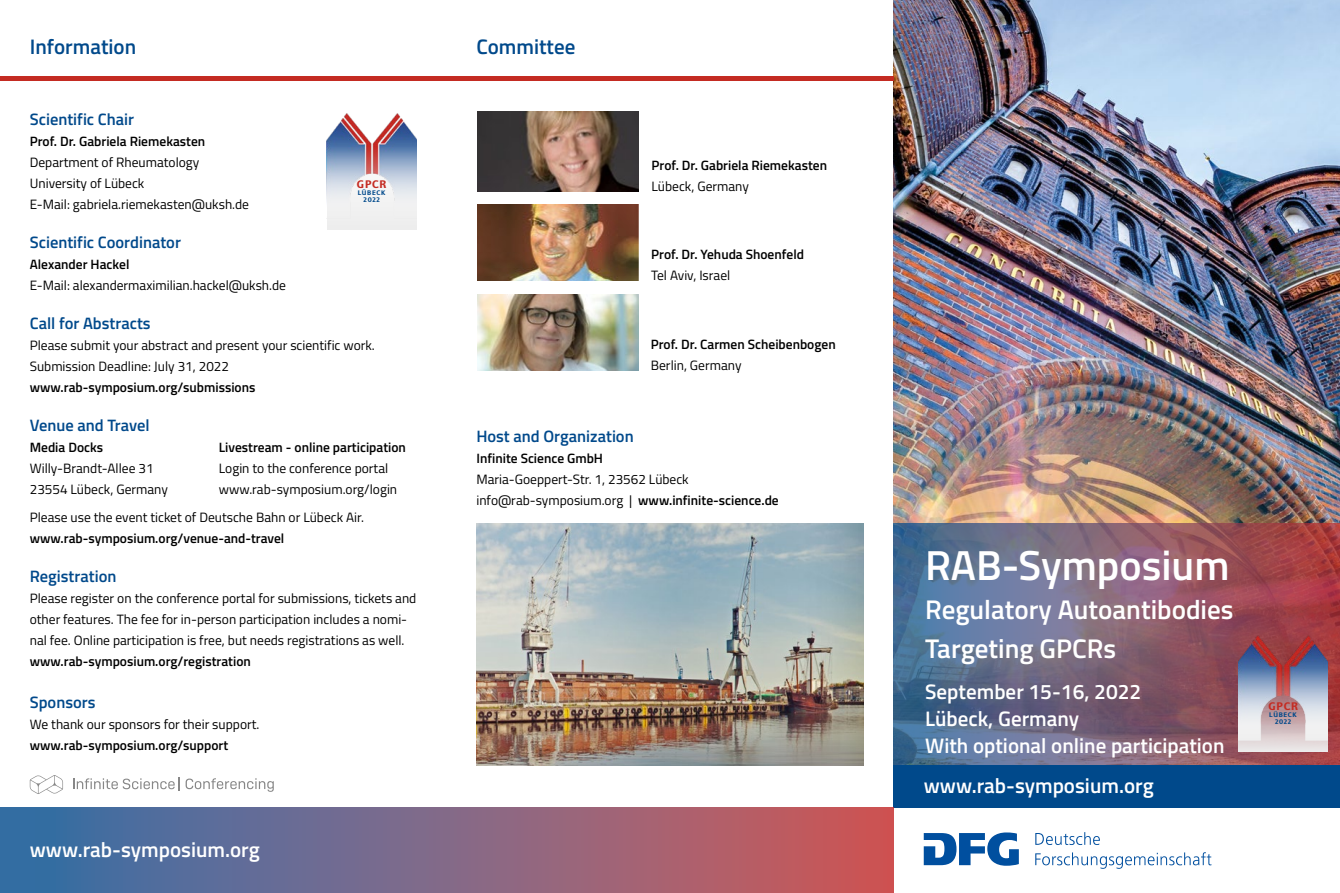
<style>
.page{position:relative;width:1340px;height:893px;background:#fff}
.page>*{position:absolute;margin:0;border:0;box-sizing:border-box;transform-origin:0 0}
.t1{font:600 42px "Titillium Web";color:#fff}
.t2{font:600 27px/39px "Titillium Web";color:#fff}
.t3{font:600 21px "Titillium Web";color:#fff}
.t4{font:600 21px "Titillium Web";color:#00498b}
.t5{font:600 16.5px "Titillium Web";color:#00498b}
.t6{font:13.5px/21px "Titillium Web";color:#000}
.t7{font:600 13.5px "Titillium Web";color:#000}
.t8{font:700 10.95px "Sinova Std";letter-spacing:.07em;color:#c42b22}
.t9{font:700 6.6px/6.9px "Sinova Std";letter-spacing:.105em;color:#00498b;text-align:center}
.s1{font-weight:600}
</style>
<div class="page">
<img style="left:893px;top:0;width:446px;height:523px">
<svg style="left:893px;top:523px;width:446px;height:242px;background:#796279"></svg>
<hr style="left:0;top:77px;width:893px;height:4px;background:#c42b22">
<div style="left:893px;top:765px;width:446px;height:43px;background:#00498b"></div>
<div style="left:0;top:808px;width:893px;height:85px;background:linear-gradient(to right,#3373ad,#d15a5a)"></div>
<svg style="left:30px;top:775px;width:33px;height:19px"></svg>
<svg style="left:73px;top:778px;width:107px;height:13px"></svg>
<svg style="left:186px;top:778px;width:88px;height:14px"></svg>
<img style="left:327px;top:113px;width:89px;height:33px">
<svg style="left:327px;top:146px;width:89px;height:84px"></svg>
<svg style="left:923px;top:832px;width:95px;height:34px"></svg>
<svg style="left:1035px;top:832px;width:64px;height:13px"></svg>
<svg style="left:1035px;top:852px;width:176px;height:17px"></svg>
<img style="left:476px;top:523px;width:387px;height:242px">
<img style="left:1238px;top:628px;width:89px;height:41px">
<svg style="left:1238px;top:669px;width:89px;height:83px;background:#c1bbc7"></svg>
<img style="left:477px;top:112px;width:162px;height:79px">
<img style="left:477px;top:205px;width:161px;height:76px">
<img style="left:477px;top:294px;width:162px;height:77px">
<p class="t4" style="left:30px;top:30px;width:108px">Information</p>
<p class="t4" style="left:476px;top:30px;width:100px">Committee</p>
<p class="t5" style="left:30px;top:107px;width:106px">Scientific Chair</p>
<p class="t7" style="left:30px;top:131px;width:177px">Prof. Dr. Gabriela Riemekasten</p>
<p class="t6" style="left:30px;top:151px;width:171px">Department of Rheumatology</p>
<p class="t6" style="left:30px;top:172px;width:116px">University of Lübeck</p>
<p class="t6" style="left:30px;top:193px;width:221px">E-Mail: gabriela.riemekasten@uksh.de</p>
<p class="t5" style="left:30px;top:230px;width:153px">Scientific Coordinator</p>
<p class="t7" style="left:30px;top:254px;width:101px">Alexander Hackel</p>
<p class="t6" style="left:30px;top:274px;width:258px">E-Mail: alexandermaximilian.hackel@uksh.de</p>
<p class="t5" style="left:30px;top:311px;width:122px">Call for Abstracts</p>
<p class="t6" style="left:30px;top:334px;width:346px">Please submit your abstract and present your scientific work.</p>
<p class="t6" style="left:30px;top:355px;width:201px">Submission Deadline: July 31, 2022</p>
<p class="t7" style="left:30px;top:377px;width:227px">www.rab-symposium.org/submissions</p>
<p class="t5" style="left:30px;top:413px;width:121px">Venue and Travel</p>
<p class="t7" style="left:30px;top:437px;width:75px">Media Docks</p>
<p class="t7" style="left:219px;top:437px;width:189px">Livestream - online participation</p>
<p class="t6" style="left:30px;top:457px;width:125px">Willy-Brandt-Allee 31</p>
<p class="t6" style="left:219px;top:457px;width:171px">Login to the conference portal</p>
<p class="t6" style="left:30px;top:478px;width:140px">23554 Lübeck, Germany</p>
<p class="t6" style="left:219px;top:478px;width:180px">www.rab-symposium.org/login</p>
<p class="t6" style="left:30px;top:506px;width:336px">Please use the event ticket of Deutsche Bahn or Lübeck Air.</p>
<p class="t7" style="left:30px;top:528px;width:256px">www.rab-symposium.org/venue-and-travel</p>
<p class="t5" style="left:30px;top:564px;width:88px">Registration</p>
<p class="t6" style="left:30px;top:587px;width:388px">Please register on the conference portal for submissions, tickets and other features. The fee for in-person participation includes a nomi&shy;nal fee. Online participation is free, but needs registrations as well.</p>
<p class="t7" style="left:30px;top:651px;width:223px">www.rab-symposium.org/registration</p>
<p class="t5" style="left:30px;top:690px;width:67px">Sponsors</p>
<p class="t6" style="left:30px;top:713px;width:231px">We thank our sponsors for their support.</p>
<p class="t7" style="left:30px;top:735px;width:200px">www.rab-symposium.org/support</p>
<p class="t8" style="left:357px;top:177px;width:31px">GPCR</p>
<p class="t9" style="left:358px;top:189px;width:29px">LÜBECK<br>2022</p>
<p class="t3" style="left:30px;top:834px;width:231px">www.rab-symposium.org</p>
<p class="t7" style="left:651px;top:155px;width:177px">Prof. Dr. Gabriela Riemekasten</p>
<p class="t6" style="left:651px;top:175px;width:99px">Lübeck, Germany</p>
<p class="t7" style="left:651px;top:244px;width:154px">Prof. Dr. Yehuda Shoenfeld</p>
<p class="t6" style="left:651px;top:264px;width:81px">Tel Aviv, Israel</p>
<p class="t7" style="left:651px;top:334px;width:186px">Prof. Dr. Carmen Scheibenbogen</p>
<p class="t6" style="left:651px;top:354px;width:92px">Berlin, Germany</p>
<p class="t5" style="left:476px;top:424px;width:159px">Host and Organization</p>
<p class="t7" style="left:476px;top:448px;width:128px">Infinite Science GmbH</p>
<p class="t6" style="left:476px;top:468px;width:214px">Maria-Goeppert-Str. 1, 23562 Lübeck</p>
<p class="t6" style="left:476px;top:489px;width:304px">info@rab-symposium.org | <span class="s1">www.infinite-science.de</span></p>
<p class="t1" style="left:925px;top:534px;width:306px">RAB-Symposium</p>
<p class="t2" style="left:925px;top:589px;width:310px">Regulatory Autoantibodies<br>Targeting GPCRs</p>
<p class="t3" style="left:925px;top:675px;width:217px">September 15-16, 2022</p>
<p class="t3" style="left:925px;top:702px;width:155px">Lübeck, Germany</p>
<p class="t3" style="left:925px;top:729px;width:301px">With optional online participation</p>
<p class="t3" style="left:923px;top:770px;width:231px">www.rab-symposium.org</p>
<p class="t8" style="left:1268px;top:700px;width:31px">GPCR</p>
<p class="t9" style="left:1269px;top:712px;width:29px">LÜBECK<br>2022</p>
</div>
